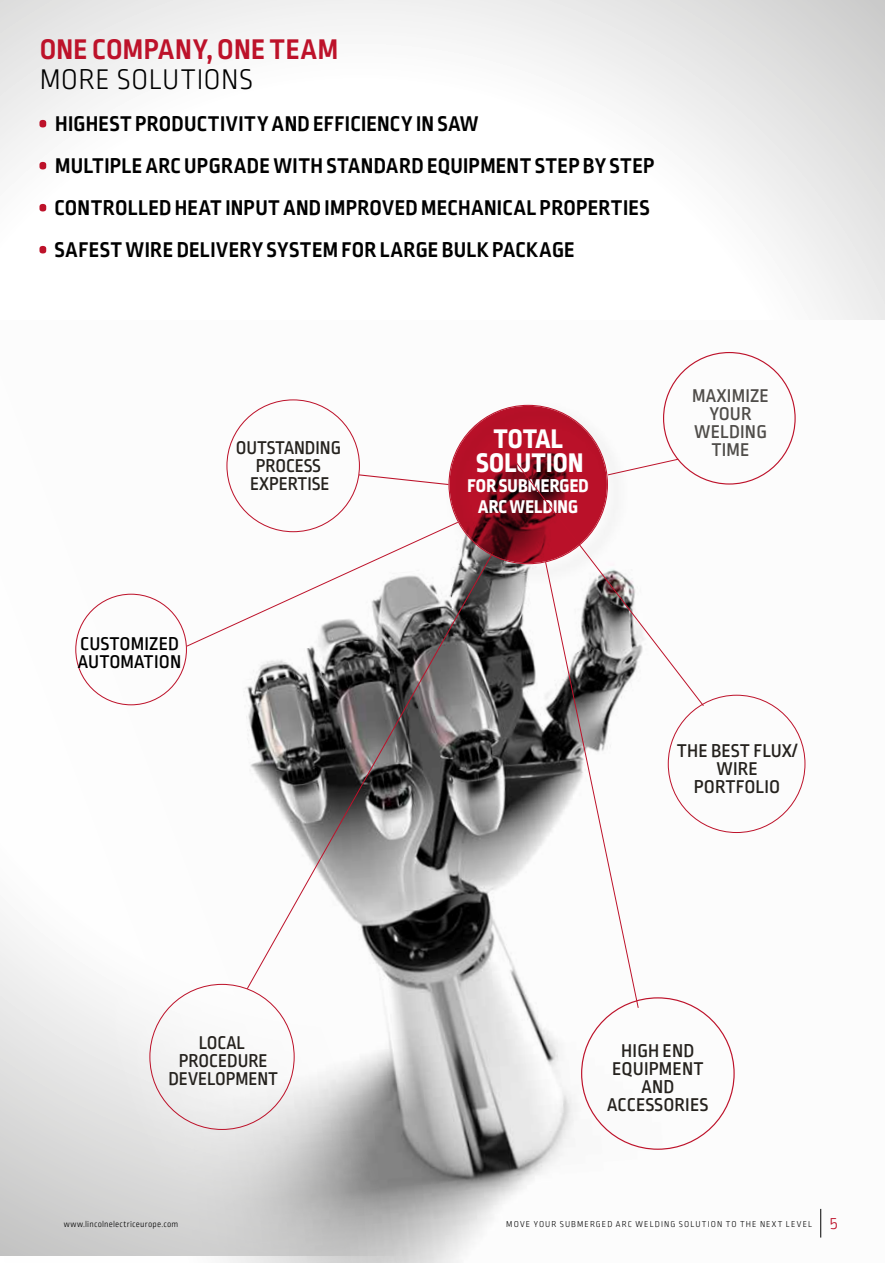
<style>
.page{position:relative;width:885px;height:1263px;background:#fff}
.page>*{position:absolute;margin:0;border:0;box-sizing:border-box;transform-origin:0 0}
.t1{font:700 30px "Ropa Sans Pro";letter-spacing:.01em;color:#bd122a}
.t2{font:300 30px "Ropa Sans Pro";letter-spacing:.01em;color:#000}
.t3{font:800 28.5px/23.7px "Ropa Sans Pro";letter-spacing:.01em;color:#fff;text-align:center}
.t4{font:700 22.5px "Ropa Sans Pro";letter-spacing:.015em;color:#000}
.t5{font:500 19.5px/18px "Ropa Sans Pro";letter-spacing:.005em;color:#25221e;text-align:center}
.t6{font:800 19.5px/20.5px "Ropa Sans Pro";letter-spacing:.01em;color:#fff;text-align:center}
.t7{font:500 19.5px/18px "Ropa Sans Pro";letter-spacing:.01em;color:#000}
.t8{font:300 9px "Ropa Sans Pro";letter-spacing:.115em;color:#000}
.t9{font:300 9px "Ropa Sans Pro";letter-spacing:.02em;color:#000}
.s1{font-weight:300;font-size:67.5px;color:#bd122a}
.s2{font-size:18px;color:#bd122a}
</style>
<div class="page">
<svg style="left:0;top:0;width:884px;height:320px"></svg>
<img style="left:0;top:352px;width:822px;height:911px">
<svg style="left:186px;top:521px;width:258px;height:126px"></svg>
<svg style="left:246px;top:551px;width:248px;height:439px"></svg>
<div style="left:444px;top:400px;width:185px;height:186px;background:#000;opacity:.43"></div>
<svg style="left:358px;top:474px;width:91px;height:12px"></svg>
<div style="left:673px;top:358px;width:118px;height:118px;background:#fff;border-radius:50%"></div>
<svg style="left:544px;top:707px;width:95px;height:302px"></svg>
<svg style="left:509px;top:454px;width:195px;height:253px"></svg>
<svg style="left:820px;top:1209px;width:1px;height:28px"></svg>
<h1 class="t1" style="left:40px;top:33px;width:300px">ONE COMPANY, ONE TEAM</h1>
<h1 class="t2" style="left:40px;top:64px;width:214px">MORE SOLUTIONS</h1>
<p class="t4" style="left:35px;top:111px;width:445px"><span class="s1">•</span> HIGHEST PRODUCTIVITY AND EFFICIENCY IN SAW</p>
<p class="t4" style="left:35px;top:153px;width:620px"><span class="s1">•</span> MULTIPLE ARC UPGRADE WITH STANDARD EQUIPMENT STEP BY STEP</p>
<p class="t4" style="left:35px;top:195px;width:616px"><span class="s1">•</span> CONTROLLED HEAT INPUT AND IMPROVED MECHANICAL PROPERTIES</p>
<p class="t4" style="left:35px;top:237px;width:541px"><span class="s1">•</span> SAFEST WIRE DELIVERY SYSTEM FOR LARGE BULK PACKAGE</p>
<p class="t5" style="left:236px;top:440px;width:107px">OUTSTANDING<br>PROCESS<br>EXPERTISE</p>
<p class="t7" style="left:78px;top:635px;width:105px">CUSTOMIZED<br>AUTOMATION</p>
<p class="t3" style="left:476px;top:428px;width:109px">TOTAL<br>SOLUTION</p>
<p class="t6" style="left:467px;top:476px;width:123px">FOR SUBMERGED<br>ARC WELDING</p>
<p class="t5" style="left:692px;top:388px;width:78px">MAXIMIZE<br>YOUR<br>WELDING<br>TIME</p>
<p class="t5" style="left:676px;top:743px;width:122px">THE BEST FLUX/<br>WIRE<br>PORTFOLIO</p>
<p class="t5" style="left:168px;top:1034px;width:111px">LOCAL<br>PROCEDURE<br>DEVELOPMENT</p>
<p class="t5" style="left:607px;top:1043px;width:103px">HIGH END<br>EQUIPMENT<br>AND<br>ACCESSORIES</p>
<p class="t9" style="left:64px;top:1220px;width:116px">www.lincolnelectriceurope.com</p>
<p class="t8" style="left:506px;top:1220px;width:333px">MOVE YOUR SUBMERGED ARC WELDING SOLUTION TO THE NEXT LEVEL <span class="s2">5</span></p>
</div>
